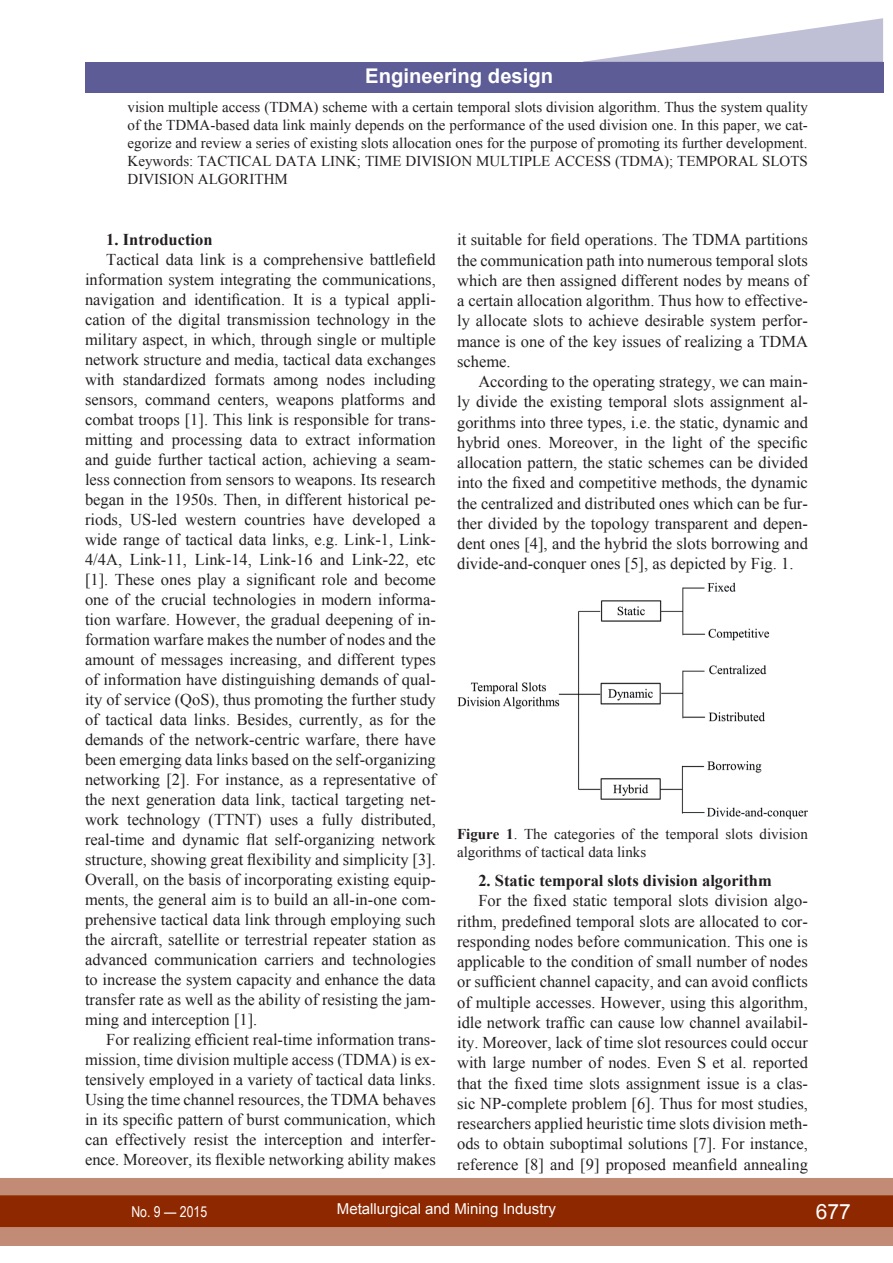
<style>
.page{position:relative;width:893px;height:1263px;background:#fff}
.page>*{position:absolute;margin:0;border:0;box-sizing:border-box;transform-origin:0 0}
.t1{font:21px "Arial";color:#fff}
.ОСНОВНОЙ{font:700 20.25px "Arial";color:#fff}
.ОСНОВНОЙ-2{font:16.5px/20px "Times New Roman";color:#231f20;text-align:justify}
.ОСНОВНОЙ-3{font:700 16.5px "Times New Roman";color:#231f20}
.аннотация_ключ_слова{font:15px/18px "Times New Roman";color:#231f20;text-align:justify}
.Табл_рис{font:15px/18px "Times New Roman";color:#231f20}
.t2{font:15px "Arial";color:#fff}
.t3{font:15px "Arial Narrow";color:#fff}
.s1{font-weight:700}
</style>
<div class="page">
<div style="left:0;top:1178px;width:893px;height:68px;background:#c28b76"></div>
<div style="left:0;top:1195px;width:893px;height:32px;background:#8e2800;border:2px solid #8e2800"></div>
<div style="left:85px;top:62px;width:798px;height:30px;background:#5e5c96"></div>
<svg style="left:583px;top:18px;width:300px;height:44px"></svg>
<img style="left:457px;top:583px;width:351px;height:236px">
<p class="ОСНОВНОЙ" style="left:365px;top:62px;width:189px">Engineering design</p>
<p class="аннотация_ключ_слова" style="left:128px;top:98px;width:682px">vision multiple access (TDMA) scheme with a certain temporal slots division algorithm. Thus the system quality of the TDMA-based data link mainly depends on the performance of the used division one. In this paper, we cat&shy;egorize and review a series of existing slots allocation ones for the purpose of promoting its further development.</p>
<p class="аннотация_ключ_слова" style="left:128px;top:152px;width:682px">Keywords: TACTICAL DATA LINK; TIME DIVISION MULTIPLE ACCESS (TDMA); TEMPORAL SLOTS<br>DIVISION ALGORITHM</p>
<p class="ОСНОВНОЙ-3" style="left:106px;top:228px;width:108px">1. Introduction</p>
<p class="ОСНОВНОЙ-2" style="left:85px;top:250px;width:352px;text-indent:21px">Tactical data link is a comprehensive battlefield information system integrating the communications, navigation and identification. It is a typical appli&shy;cation of the digital transmission technology in the military aspect, in which, through single or multiple network structure and media, tactical data exchanges with standardized formats among nodes including sensors, command centers, weapons platforms and combat troops [1]. This link is responsible for trans&shy;mitting and processing data to extract information and guide further tactical action, achieving a seam&shy;less connection from sensors to weapons. Its research began in the 1950s. Then, in different historical pe&shy;riods, US-led western countries have developed a wide range of tactical data links, e.g. Link-1, Link-4/4A, Link-11, Link-14, Link-16 and Link-22, etc [1]. These ones play a significant role and become one of the crucial technologies in modern informa&shy;tion warfare. However, the gradual deepening of in&shy;formation warfare makes the number of nodes and the amount of messages increasing, and different types of information have distinguishing demands of qual&shy;ity of service (QoS), thus promoting the further study of tactical data links. Besides, currently, as for the demands of the network-centric warfare, there have been emerging data links based on the self-organizing networking [2]. For instance, as a representative of the next generation data link, tactical targeting net&shy;work technology (TTNT) uses a fully distributed, real-time and dynamic flat self-organizing network structure, showing great flexibility and simplicity [3].<br>Overall, on the basis of incorporating existing equip&shy;ments, the general aim is to build an all-in-one com&shy;prehensive tactical data link through employing such the aircraft, satellite or terrestrial repeater station as advanced communication carriers and technologies to increase the system capacity and enhance the data transfer rate as well as the ability of resisting the jam&shy;ming and interception [1].</p>
<p class="ОСНОВНОЙ-2" style="left:85px;top:1029px;width:352px;text-indent:21px">For realizing efficient real-time information trans&shy;mission, time division multiple access (TDMA) is ex&shy;tensively employed in a variety of tactical data links.<br>Using the time channel resources, the TDMA behaves in its specific pattern of burst communication, which can effectively resist the interception and interfer&shy;ence. Moreover, its flexible networking ability makes</p>
<p class="ОСНОВНОЙ-2" style="left:457px;top:229px;width:352px">it suitable for field operations. The TDMA partitions the communication path into numerous temporal slots which are then assigned different nodes by means of a certain allocation algorithm. Thus how to effective&shy;ly allocate slots to achieve desirable system perfor&shy;mance is one of the key issues of realizing a TDMA scheme.</p>
<p class="ОСНОВНОЙ-2" style="left:457px;top:371px;width:352px;text-indent:21px">According to the operating strategy, we can main&shy;ly divide the existing temporal slots assignment al&shy;gorithms into three types, i.e. the static, dynamic and hybrid ones. Moreover, in the light of the specific allocation pattern, the static schemes can be divided into the fixed and competitive methods, the dynamic the centralized and distributed ones which can be fur&shy;ther divided by the topology transparent and depen&shy;dent ones [4], and the hybrid the slots borrowing and divide-and-conquer ones [5], as depicted by Fig. 1.</p>
<p class="Табл_рис" style="left:457px;top:825px;width:352px"><span class="s1">Figure 1</span>. The categories of the temporal slots division algorithms of tactical data links</p>
<p class="ОСНОВНОЙ-3" style="left:478px;top:869px;width:295px">2. Static temporal slots division algorithm</p>
<p class="ОСНОВНОЙ-2" style="left:457px;top:890px;width:352px;text-indent:21px">For the fixed static temporal slots division algo&shy;rithm, predefined temporal slots are allocated to cor&shy;responding nodes before communication. This one is applicable to the condition of small number of nodes or sufficient channel capacity, and can avoid conflicts of multiple accesses. However, using this algorithm, idle network traffic can cause low channel availabil&shy;ity. Moreover, lack of time slot resources could occur with large number of nodes. Even S et al. reported that the fixed time slots assignment issue is a clas&shy;sic NP-complete problem [6]. Thus for most studies, researchers applied heuristic time slots division meth&shy;ods to obtain suboptimal solutions [7]. For instance, reference [8] and [9] proposed meanfield annealing</p>
<p class="t3" style="left:131px;top:1200px;width:77px">No. 9 — 2015</p>
<p class="t2" style="left:337px;top:1199px;width:221px">Metallurgical and Mining Industry</p>
<p class="t1" style="left:816px;top:1197px;width:37px">677</p>
</div>
